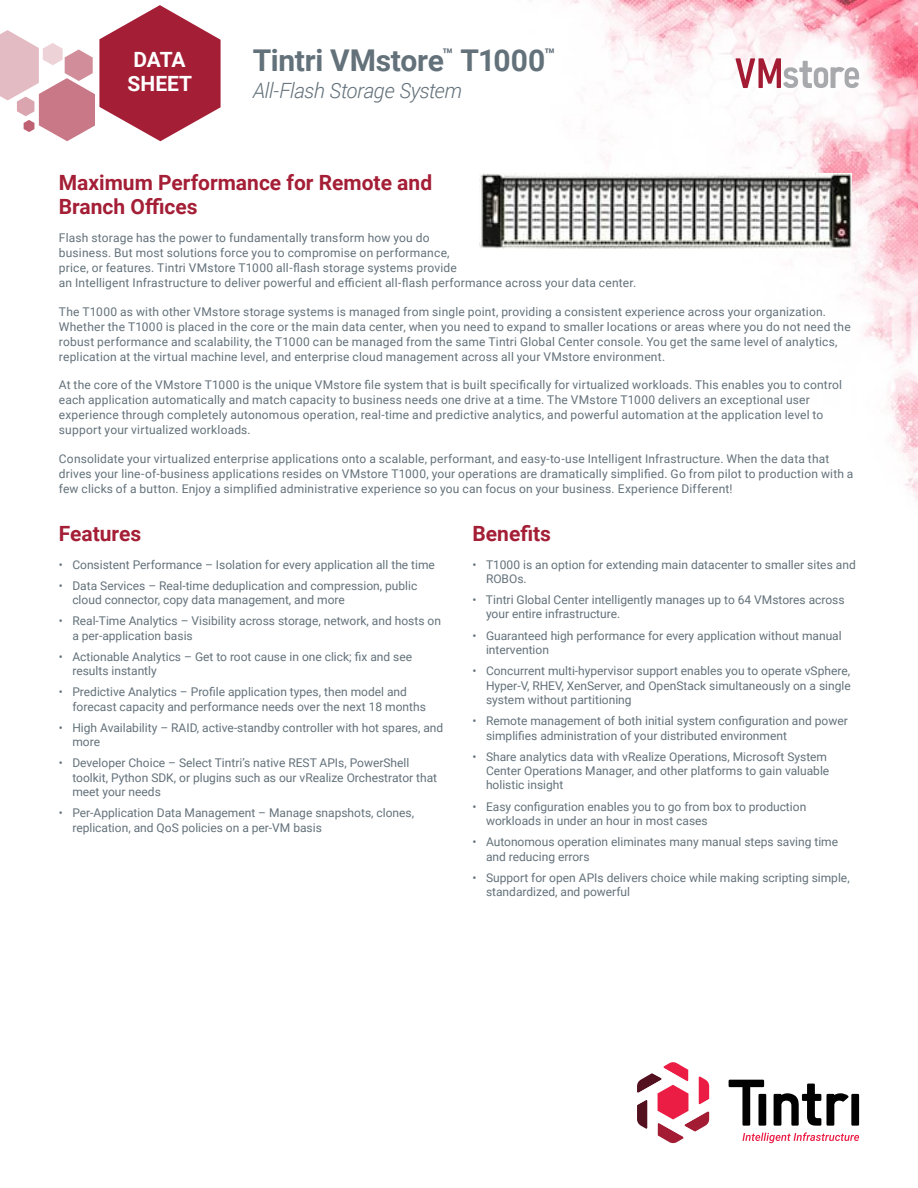
<style>
.page{position:relative;width:918px;height:1188px;background:#fff}
.page>*{position:absolute;margin:0;border:0;box-sizing:border-box;transform-origin:0 0}
.t1{font:700 30px "Roboto";letter-spacing:-.01em;color:#63717a}
.t2{font:700 21px/24px "Roboto";color:#a41e36}
.t3{font:italic 300 21px "Roboto";letter-spacing:-.02em;color:#63717a}
.t4{font:700 21px/24px "Roboto";color:#fff}
.t5{font:12px/14.4px "Roboto";color:#63717a}
</style>
<div class="page">
<img style="left:544px;top:0;width:374px;height:501px">
<svg style="left:0;top:5px;width:221px;height:136px"></svg>
<svg style="left:742px;top:1132px;width:117px;height:11px"></svg>
<svg style="left:729px;top:1080px;width:35px;height:46px"></svg>
<div style="left:851px;top:1094px;width:8px;height:32px;background:#010102"></div>
<svg style="left:827px;top:1093px;width:22px;height:33px"></svg>
<svg style="left:774px;top:1084px;width:47px;height:42px"></svg>
<div style="left:759px;top:1094px;width:7px;height:32px;background:#010102"></div>
<svg style="left:637px;top:1062px;width:72px;height:81px"></svg>
<img style="left:479px;top:174px;width:373px;height:75px">
<svg style="left:735px;top:58px;width:124px;height:30px"></svg>
<h2 class="t4" style="left:128px;top:50px;width:66px">DATA<br>SHEET</h2>
<h1 class="t1" style="left:253px;top:39px;width:304px">Tintri VMstore<sup>™</sup> T1000<sup>™</sup></h1>
<h2 class="t3" style="left:253px;top:82px;width:211px">All-Flash Storage System</h2>
<h2 class="t2" style="left:59px;top:172px;width:375px">Maximum Performance for Remote and<br>Branch O昀케ces</h2>
<p class="t5" style="left:59px;top:231px;width:579px;line-height:15px">Flash storage has the power to fundamentally transform how you do<br>business. But most solutions force you to compromise on performance,<br>price, or features. Tintri VMstore T1000 all-昀氀ash storage systems provide<br>an Intelligent Infrastructure to deliver powerful and e昀케cient all-昀氀ash performance across your data center.</p>
<p class="t5" style="left:59px;top:303px;width:793px;line-height:15px">The T1000 as with other VMstore storage systems is managed from single point, providing a consistent experience across your organization.<br>Whether the T1000 is placed in the core or the main data center, when you need to expand to smaller locations or areas where you do not need the robust performance and scalability, the T1000 can be managed from the same Tintri Global Center console. You get the same level of analytics, replication at the virtual machine level, and enterprise cloud management across all your VMstore environment.</p>
<p class="t5" style="left:59px;top:377px;width:785px;line-height:15px">At the core of the VMstore T1000 is the unique VMstore 昀椀le system that is built speci昀椀cally for virtualized workloads. This enables you to control each application automatically and match capacity to business needs one drive at a time. The VMstore T1000 delivers an exceptional user experience through completely autonomous operation, real-time and predictive analytics, and powerful automation at the application level to support your virtualized workloads.</p>
<p class="t5" style="left:59px;top:450px;width:796px;line-height:15px">Consolidate your virtualized enterprise applications onto a scalable, performant, and easy-to-use Intelligent Infrastructure. When the data that drives your line-of-business applications resides on VMstore T1000, your operations are dramatically simpli昀椀ed. Go from pilot to production with a few clicks of a button. Enjoy a simpli昀椀ed administrative experience so you can focus on your business. Experience Different!</p>
<h2 class="t2" style="left:59px;top:520px;width:84px">Features</h2>
<p class="t5" style="left:59px;top:558px;width:378px">• Consistent Performance – Isolation for every application all the time</p>
<p class="t5" style="left:72px;top:579px;width:346px;text-indent:-14px">• Data Services – Real-time deduplication and compression, public cloud connector, copy data management, and more</p>
<p class="t5" style="left:72px;top:615px;width:370px;text-indent:-14px">• Real-Time Analytics – Visibility across storage, network, and hosts on a per-application basis</p>
<p class="t5" style="left:72px;top:650px;width:341px;text-indent:-14px">• Actionable Analytics – Get to root cause in one click; 昀椀x and see results instantly</p>
<p class="t5" style="left:72px;top:686px;width:355px;text-indent:-14px">• Predictive Analytics – Pro昀椀le application types, then model and forecast capacity and performance needs over the next 18 months</p>
<p class="t5" style="left:72px;top:721px;width:372px;text-indent:-14px">• High Availability – RAID, active-standby controller with hot spares, and more</p>
<p class="t5" style="left:72px;top:757px;width:366px;text-indent:-14px">• Developer Choice – Select Tintri’s native REST APIs, PowerShell toolkit, Python SDK, or plugins such as our vRealize Orchestrator that meet your needs</p>
<p class="t5" style="left:72px;top:807px;width:343px;text-indent:-14px">• Per-Application Data Management – Manage snapshots, clones, replication, and QoS policies on a per-VM basis</p>
<h2 class="t2" style="left:472px;top:520px;width:80px">Bene昀椀ts</h2>
<p class="t5" style="left:486px;top:558px;width:371px;text-indent:-14px">• T1000 is an option for extending main datacenter to smaller sites and<br>ROBOs.</p>
<p class="t5" style="left:486px;top:594px;width:360px;text-indent:-14px">• Tintri Global Center intelligently manages up to 64 VMstores across your entire infrastructure.</p>
<p class="t5" style="left:486px;top:629px;width:357px;text-indent:-14px">• Guaranteed high performance for every application without manual intervention</p>
<p class="t5" style="left:486px;top:665px;width:366px;text-align:justify;text-indent:-14px">• Concurrent multi-hypervisor support enables you to operate vSphere, Hyper-V, RHEV, XenServer, and OpenStack simultaneously on a single system without partitioning</p>
<p class="t5" style="left:486px;top:715px;width:363px;text-indent:-14px">• Remote management of both initial system con昀椀guration and power simpli昀椀es administration of your distributed environment</p>
<p class="t5" style="left:486px;top:750px;width:345px;text-indent:-14px">• Share analytics data with vRealize Operations, Microsoft System<br>Center Operations Manager, and other platforms to gain valuable holistic insight</p>
<p class="t5" style="left:486px;top:800px;width:322px;text-indent:-14px">• Easy con昀椀guration enables you to go from box to production workloads in under an hour in most cases</p>
<p class="t5" style="left:486px;top:836px;width:354px;text-indent:-14px">• Autonomous operation eliminates many manual steps saving time and reducing errors</p>
<p class="t5" style="left:486px;top:871px;width:365px;text-indent:-14px">• Support for open APIs delivers choice while making scripting simple, standardized, and powerful</p>
</div>
